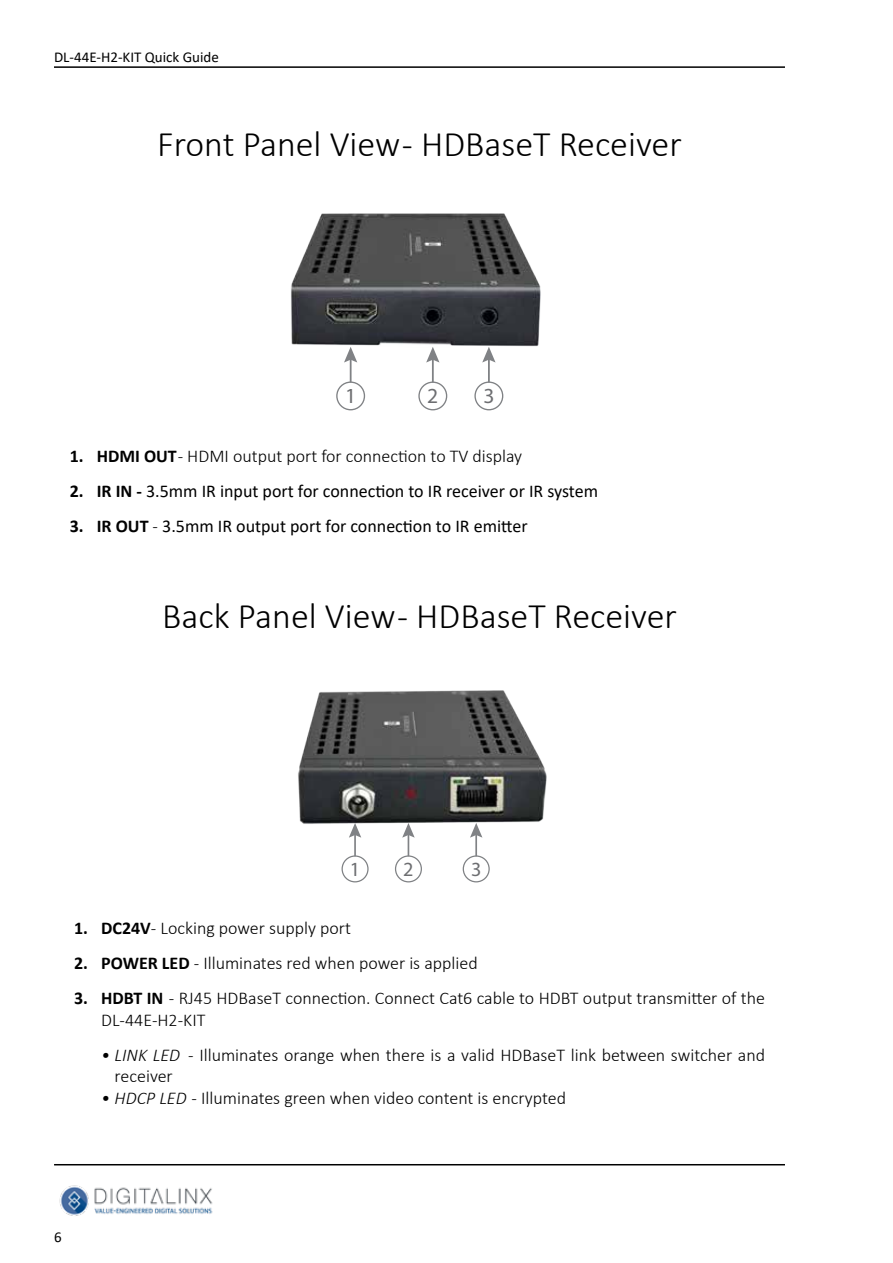
<style>
.page{position:relative;width:893px;height:1263px;background:#fff}
.page>*{position:absolute;margin:0;border:0;box-sizing:border-box;transform-origin:0 0}
.t1{font:300 36px "Calibri";color:#000}
.t2{font:21.6px "Myriad Pro";color:#6d6e71}
.t3{font:20.1px "Myriad Pro";color:#6d6e71}
.t4{font:300 18px/21.6px "Calibri";color:#000}
.t5{font:18px "Calibri";color:#000}
.t6{font:15px "Calibri";color:#000}
.s1{font-weight:700}
.s2{font-weight:300}
.s3{font-style:italic}
</style>
<div class="page">
<hr style="left:54px;top:66px;width:731px;height:2px;background:#000">
<hr style="left:54px;top:1164px;width:731px;height:1px;background:#000">
<img style="left:59px;top:1185px;width:154px;height:31px">
<img style="left:291px;top:213px;width:250px;height:198px">
<div style="left:336px;top:381px;width:29px;height:29px;border:1px solid #808285;border-radius:50%"></div>
<hr style="left:350px;top:357px;width:2px;height:25px;background:#808285">
<svg style="left:344px;top:347px;width:13px;height:15px"></svg>
<div style="left:418px;top:381px;width:29px;height:29px;border:1px solid #808285;border-radius:50%"></div>
<hr style="left:432px;top:357px;width:2px;height:25px;background:#808285">
<svg style="left:426px;top:347px;width:13px;height:15px"></svg>
<div style="left:474px;top:381px;width:29px;height:29px;border:1px solid #808285;border-radius:50%"></div>
<hr style="left:488px;top:357px;width:2px;height:25px;background:#808285">
<svg style="left:482px;top:347px;width:14px;height:15px"></svg>
<img style="left:298px;top:690px;width:249px;height:193px">
<div style="left:342px;top:855px;width:27px;height:27px;border:1px solid #808285;border-radius:50%"></div>
<hr style="left:354px;top:833px;width:2px;height:23px;background:#808285">
<svg style="left:349px;top:823px;width:12px;height:15px"></svg>
<div style="left:395px;top:855px;width:27px;height:27px;border:1px solid #808285;border-radius:50%"></div>
<svg style="left:402px;top:823px;width:13px;height:33px"></svg>
<div style="left:463px;top:855px;width:27px;height:27px;border:1px solid #808285;border-radius:50%"></div>
<hr style="left:475px;top:833px;width:2px;height:23px;background:#808285">
<svg style="left:470px;top:823px;width:12px;height:15px"></svg>
<p class="t6" style="left:54px;top:46px;width:166px">DL-44E-H2-KIT Quick Guide</p>
<h1 class="t1" style="left:157px;top:122px;width:526px">Front Panel View - HDBaseT Receiver</h1>
<p class="t2" style="left:345px;top:383px;width:13px">1</p>
<p class="t2" style="left:427px;top:383px;width:13px">2</p>
<p class="t2" style="left:483px;top:383px;width:13px">3</p>
<p class="t4" style="left:70px;top:445px;width:454px"><span class="s1">1. HDMI OUT</span> - HDMI output port for connection to TV display</p>
<p class="t5" style="left:70px;top:478px;width:530px"><span class="s1">2. IR IN -</span> 3.5mm IR input port for connection to IR receiver or IR system</p>
<p class="t5" style="left:70px;top:514px;width:459px"><span class="s1">3. IR OUT</span> <span class="s2">-</span> 3.5mm IR output port for connection to IR emitter</p>
<h1 class="t1" style="left:162px;top:594px;width:516px">Back Panel View - HDBaseT Receiver</h1>
<p class="t3" style="left:350px;top:857px;width:12px">1</p>
<p class="t3" style="left:403px;top:857px;width:12px">2</p>
<p class="t3" style="left:471px;top:857px;width:12px">3</p>
<p class="t4" style="left:74px;top:917px;width:278px"><span class="s1">1. DC24V</span>- Locking power supply port</p>
<p class="t4" style="left:74px;top:952px;width:405px"><span class="s1">2. POWER LED</span> - Illuminates red when power is applied</p>
<p class="t4" style="left:101px;top:987px;width:665px;text-indent:-27px"><span class="s1">3. HDBT IN</span> - RJ45 HDBaseT connection. Connect Cat6 cable to HDBT output transmitter of the<br>DL-44E-H2-KIT</p>
<p class="t4" style="left:115px;top:1044px;width:652px;text-indent:-14px"><span class="s3">• LINK LED</span> - Illuminates orange when there is a valid HDBaseT link between switcher and receiver</p>
<p class="t4" style="left:101px;top:1087px;width:466px"><span class="s3">• HDCP LED</span> - Illuminates green when video content is encrypted</p>
<p class="t6" style="left:54px;top:1227px;width:9px">6</p>
</div>
